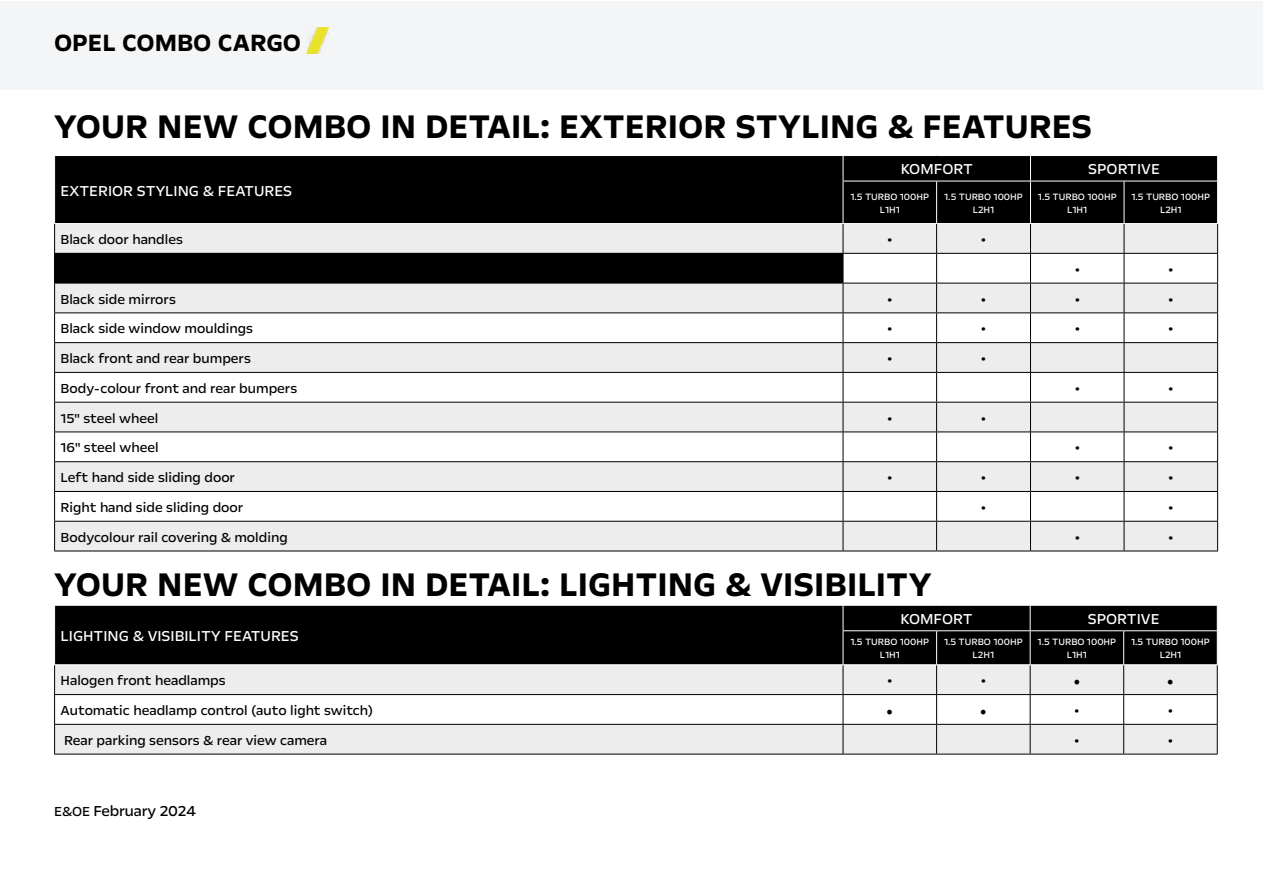
<style>
.page{position:relative;width:1263px;height:893px;background:#fff}
.page>*{position:absolute;margin:0;border:0;box-sizing:border-box;transform-origin:0 0}
.t1{font:700 37.5px "Opel Next";color:#000}
.t2{font:700 27px "Opel Next";color:#000}
.t3{font:18px "Opel Next";color:#000}
.t4{font:18px "Minion Pro";color:#000}
.t5{font:16.5px "Opel Next";color:#fff}
.t6{font:16.5px "Opel Next";letter-spacing:-.01em;color:#000}
.t7{font:15px "Opel Next";color:#000}
.t8{font:10.5px/12.6px "Opel Next";color:#fff;text-align:center}
.s1{font-size:15px}
</style>
<div class="page">
<div style="left:1px;top:1px;width:1262px;height:89px;background:#f4f5f6"></div>
<img style="left:306px;top:27px;width:22px;height:26px">
<div style="left:55px;top:156px;width:1162px;height:67px;background:#000"></div>
<svg style="left:54px;top:224px;width:1164px;height:327px"></svg>
<hr style="left:54px;top:551px;width:789px;height:1px;background:#000">
<hr style="left:843px;top:551px;width:93px;height:1px;background:#000">
<hr style="left:936px;top:551px;width:94px;height:1px;background:#000">
<hr style="left:1030px;top:551px;width:94px;height:1px;background:#000">
<hr style="left:1124px;top:551px;width:94px;height:1px;background:#000">
<svg style="left:843px;top:156px;width:1px;height:25px"></svg>
<svg style="left:1030px;top:156px;width:1px;height:25px"></svg>
<svg style="left:1217px;top:156px;width:1px;height:25px"></svg>
<hr style="left:843px;top:181px;width:93px;height:1px;background:#fff">
<hr style="left:843px;top:181px;width:1px;height:42px;background:#fff">
<hr style="left:936px;top:181px;width:94px;height:1px;background:#fff">
<hr style="left:936px;top:181px;width:1px;height:42px;background:#fff">
<hr style="left:1030px;top:181px;width:94px;height:1px;background:#fff">
<hr style="left:1030px;top:181px;width:1px;height:42px;background:#fff">
<hr style="left:1124px;top:181px;width:94px;height:1px;background:#fff">
<hr style="left:1124px;top:181px;width:1px;height:42px;background:#fff">
<div style="left:55px;top:606px;width:1162px;height:58px;background:#000"></div>
<svg style="left:55px;top:665px;width:1162px;height:89px;fill:#ededed"></svg>
<hr style="left:54px;top:694px;width:789px;height:1px;background:#000">
<hr style="left:843px;top:694px;width:93px;height:1px;background:#000">
<hr style="left:936px;top:694px;width:94px;height:1px;background:#000">
<hr style="left:1030px;top:694px;width:94px;height:1px;background:#000">
<hr style="left:1124px;top:694px;width:94px;height:1px;background:#000">
<hr style="left:54px;top:724px;width:789px;height:1px;background:#000">
<svg style="left:54px;top:665px;width:1px;height:89px"></svg>
<hr style="left:843px;top:724px;width:93px;height:1px;background:#000">
<svg style="left:843px;top:665px;width:1px;height:89px"></svg>
<hr style="left:936px;top:724px;width:94px;height:1px;background:#000">
<svg style="left:936px;top:665px;width:1px;height:89px"></svg>
<hr style="left:1030px;top:724px;width:94px;height:1px;background:#000">
<svg style="left:1030px;top:665px;width:1px;height:89px"></svg>
<hr style="left:1124px;top:724px;width:94px;height:1px;background:#000">
<svg style="left:1123px;top:665px;width:1px;height:89px"></svg>
<svg style="left:1217px;top:665px;width:1px;height:89px"></svg>
<hr style="left:54px;top:754px;width:789px;height:1px;background:#000">
<hr style="left:843px;top:754px;width:93px;height:1px;background:#000">
<hr style="left:936px;top:754px;width:94px;height:1px;background:#000">
<hr style="left:1030px;top:754px;width:94px;height:1px;background:#000">
<hr style="left:1124px;top:754px;width:94px;height:1px;background:#000">
<svg style="left:843px;top:606px;width:1px;height:24px"></svg>
<svg style="left:1030px;top:606px;width:1px;height:24px"></svg>
<svg style="left:1217px;top:606px;width:1px;height:24px"></svg>
<hr style="left:843px;top:630px;width:93px;height:1px;background:#fff">
<hr style="left:843px;top:631px;width:1px;height:33px;background:#fff">
<hr style="left:936px;top:630px;width:94px;height:1px;background:#fff">
<hr style="left:936px;top:631px;width:1px;height:33px;background:#fff">
<hr style="left:1030px;top:630px;width:94px;height:1px;background:#fff">
<hr style="left:1030px;top:631px;width:1px;height:33px;background:#fff">
<hr style="left:1124px;top:630px;width:94px;height:1px;background:#fff">
<hr style="left:1123px;top:631px;width:1px;height:33px;background:#fff">
<h2 class="t2" style="left:54px;top:26px;width:249px">OPEL COMBO CARGO</h2>
<h1 class="t1" style="left:54px;top:104px;width:1039px">YOUR NEW COMBO IN DETAIL: EXTERIOR STYLING &amp; FEATURES</h1>
<p class="t5" style="left:61px;top:180px;width:233px">EXTERIOR STYLING &amp; FEATURES</p>
<p class="t5" style="left:901px;top:159px;width:74px">KOMFORT</p>
<p class="t5" style="left:1088px;top:159px;width:73px">SPORTIVE</p>
<p class="t8" style="left:850px;top:190px;width:80px">1.5 TURBO 100HP<br>L1H1</p>
<p class="t8" style="left:944px;top:190px;width:80px">1.5 TURBO 100HP<br>L2H1</p>
<p class="t8" style="left:1038px;top:190px;width:80px">1.5 TURBO 100HP<br>L1H1</p>
<p class="t8" style="left:1131px;top:190px;width:80px">1.5 TURBO 100HP<br>L2H1</p>
<p class="t7" style="left:61px;top:230px;width:124px">Black door handles</p>
<p class="t3" style="left:886px;top:228px;width:8px">•</p>
<p class="t3" style="left:980px;top:228px;width:8px">•</p>
<p class="t3" style="left:1074px;top:258px;width:8px">•</p>
<p class="t3" style="left:1167px;top:258px;width:8px">•</p>
<p class="t7" style="left:61px;top:290px;width:117px">Black side mirrors</p>
<p class="t3" style="left:886px;top:288px;width:8px">•</p>
<p class="t3" style="left:980px;top:288px;width:8px">•</p>
<p class="t3" style="left:1074px;top:288px;width:8px">•</p>
<p class="t3" style="left:1167px;top:288px;width:8px">•</p>
<p class="t7" style="left:61px;top:319px;width:194px">Black side window mouldings</p>
<p class="t3" style="left:886px;top:318px;width:8px">•</p>
<p class="t3" style="left:980px;top:318px;width:8px">•</p>
<p class="t3" style="left:1074px;top:318px;width:8px">•</p>
<p class="t3" style="left:1167px;top:318px;width:8px">•</p>
<p class="t7" style="left:61px;top:349px;width:192px">Black front and rear bumpers</p>
<p class="t3" style="left:886px;top:347px;width:8px">•</p>
<p class="t3" style="left:980px;top:347px;width:8px">•</p>
<p class="t7" style="left:61px;top:379px;width:238px">Body-colour front and rear bumpers</p>
<p class="t3" style="left:1074px;top:377px;width:8px">•</p>
<p class="t3" style="left:1167px;top:377px;width:8px">•</p>
<p class="t7" style="left:61px;top:409px;width:99px">15" steel wheel</p>
<p class="t3" style="left:886px;top:407px;width:8px">•</p>
<p class="t3" style="left:980px;top:407px;width:8px">•</p>
<p class="t7" style="left:61px;top:438px;width:100px">16" steel wheel</p>
<p class="t3" style="left:1074px;top:437px;width:8px">•</p>
<p class="t3" style="left:1167px;top:437px;width:8px">•</p>
<p class="t7" style="left:61px;top:468px;width:176px">Left hand side sliding door</p>
<p class="t3" style="left:886px;top:466px;width:8px">•</p>
<p class="t3" style="left:980px;top:466px;width:8px">•</p>
<p class="t3" style="left:1074px;top:466px;width:8px">•</p>
<p class="t3" style="left:1167px;top:466px;width:8px">•</p>
<p class="t7" style="left:61px;top:498px;width:184px">Right hand side sliding door</p>
<p class="t3" style="left:980px;top:496px;width:8px">•</p>
<p class="t3" style="left:1167px;top:496px;width:8px">•</p>
<p class="t7" style="left:61px;top:528px;width:229px">Bodycolour rail covering &amp; molding</p>
<p class="t3" style="left:1074px;top:526px;width:8px">•</p>
<p class="t3" style="left:1167px;top:526px;width:8px">•</p>
<h1 class="t1" style="left:54px;top:561px;width:879px">YOUR NEW COMBO IN DETAIL: LIGHTING &amp; VISIBILITY</h1>
<p class="t5" style="left:61px;top:626px;width:239px">LIGHTING &amp; VISIBILITY FEATURES</p>
<p class="t5" style="left:900px;top:609px;width:74px">KOMFORT</p>
<p class="t5" style="left:1088px;top:609px;width:73px">SPORTIVE</p>
<p class="t8" style="left:850px;top:636px;width:80px">1.5 TURBO 100HP<br>L1H1</p>
<p class="t8" style="left:944px;top:636px;width:80px">1.5 TURBO 100HP<br>L2H1</p>
<p class="t8" style="left:1037px;top:636px;width:80px">1.5 TURBO 100HP<br>L1H1</p>
<p class="t8" style="left:1131px;top:636px;width:80px">1.5 TURBO 100HP<br>L2H1</p>
<p class="t7" style="left:61px;top:671px;width:167px">Halogen front headlamps</p>
<p class="t3" style="left:886px;top:670px;width:8px">•</p>
<p class="t3" style="left:980px;top:670px;width:8px">•</p>
<p class="t4" style="left:1073px;top:668px;width:9px">•</p>
<p class="t4" style="left:1167px;top:668px;width:9px">•</p>
<p class="t7" style="left:61px;top:701px;width:314px">Automatic headlamp control (auto light switch)</p>
<p class="t4" style="left:886px;top:698px;width:9px">•</p>
<p class="t4" style="left:980px;top:698px;width:9px">•</p>
<p class="t3" style="left:1074px;top:699px;width:8px">•</p>
<p class="t3" style="left:1167px;top:699px;width:8px">•</p>
<p class="t7" style="left:64px;top:731px;width:265px">Rear parking sensors &amp; rear view camera</p>
<p class="t3" style="left:1074px;top:729px;width:8px">•</p>
<p class="t3" style="left:1167px;top:729px;width:8px">•</p>
<p class="t6" style="left:54px;top:801px;width:144px"><span class="s1">E&amp;OE</span> February 2024</p>
</div>
